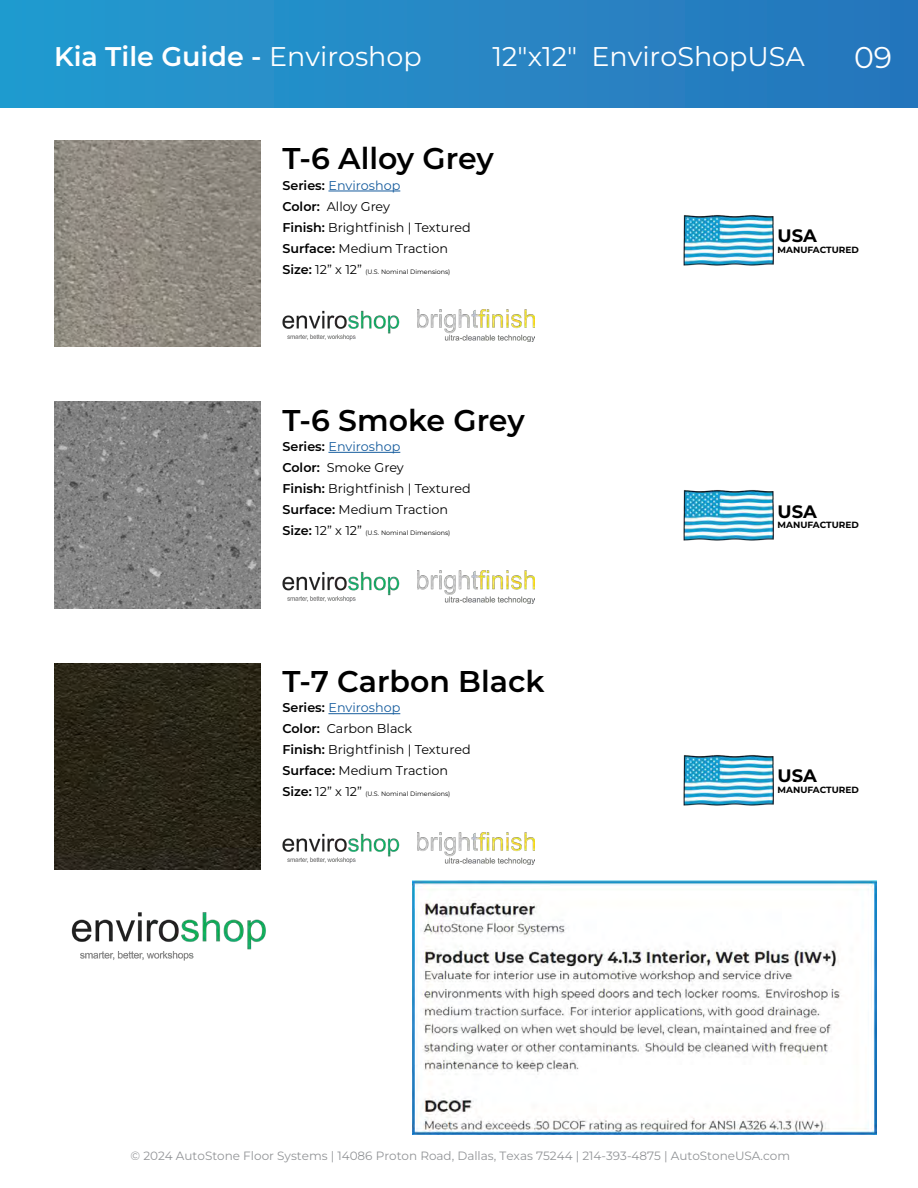
<style>
.page{position:relative;width:918px;height:1188px;background:#fff}
.page>*{position:absolute;margin:0;border:0;box-sizing:border-box;transform-origin:0 0}
.Chapter_Titles{font:600 30px "Montserrat";color:#000}
.t1{font:30px "Montserrat";color:#fff}
.Chapter_Titles-2{font:600 27px "Montserrat";color:#fff}
.Chapter_Titles-3{font:27px "Montserrat";color:#fff}
.Chapter_Titles-4{font:700 18px "Montserrat";color:#000}
.Chapter_Titles-5{font:12.75px "Montserrat";color:#000}
.Chapter_Titles-6{font:12.75px "Montserrat";color:#175d9e}
.t2{font:12px "Montserrat";color:#939598}
.Chapter_Titles-7{font:700 9px "Montserrat";color:#000}
.Chapter_Titles-8{font:6.3px "Montserrat";color:#000}
.s1{font-weight:400}
.s2{font-style:inherit}
.s3{font-weight:600;color:#000}
.s4{font-weight:600}
.s5{font-weight:600;font-size:12.75px}
.s6{font-size:12.75px}
</style>
<div class="page">
<div style="left:0;top:0;width:918px;height:108px;background:linear-gradient(to right,#249bcf,#2775bb)"></div>
<img style="left:54px;top:140px;width:206px;height:207px">
<hr style="left:328px;top:191px;width:72px;height:1px;background:#175d9e">
<hr style="left:328px;top:452px;width:72px;height:1px;background:#175d9e">
<hr style="left:328px;top:713px;width:72px;height:1px;background:#175d9e">
<img style="left:54px;top:402px;width:206px;height:206px">
<img style="left:54px;top:663px;width:206px;height:206px">
<img style="left:282px;top:572px;width:118px;height:30px">
<img style="left:282px;top:833px;width:118px;height:31px">
<img style="left:71px;top:912px;width:195px;height:49px">
<img style="left:282px;top:310px;width:118px;height:31px">
<img style="left:417px;top:571px;width:117px;height:32px">
<img style="left:417px;top:832px;width:117px;height:32px">
<img style="left:417px;top:309px;width:117px;height:33px">
<img style="left:683px;top:215px;width:91px;height:51px">
<img style="left:683px;top:490px;width:91px;height:51px">
<img style="left:683px;top:755px;width:91px;height:51px">
<img style="left:413px;top:881px;width:463px;height:253px">
<p class="Chapter_Titles-2" style="left:54px;top:38px;width:369px">Kia Tile Guide - <span class="s1">Enviroshop</span></p>
<p class="Chapter_Titles-3" style="left:493px;top:39px;width:314px">12"x12" EnviroShopUSA</p>
<p class="Chapter_Titles" style="left:282px;top:138px;width:213px">T-6 Alloy Grey</p>
<h1 class="t1" style="left:854px;top:38px;width:40px">0<span class="s2">9</span></h1>
<p class="Chapter_Titles-6" style="left:282px;top:176px;width:119px"><span class="s3">Series:</span> Enviroshop</p>
<p class="Chapter_Titles-5" style="left:282px;top:197px;width:109px"><span class="s4">Color:</span> Alloy Grey</p>
<p class="Chapter_Titles-5" style="left:282px;top:218px;width:190px"><span class="s4">Finish:</span> Brightfinish | Textured</p>
<p class="Chapter_Titles-5" style="left:282px;top:239px;width:167px"><span class="s4">Surface:</span> Medium Traction</p>
<p class="Chapter_Titles-8" style="left:282px;top:267px;width:170px"><span class="s5">Size:</span> <span class="s6">12” x 12”</span> (U.S. Nominal Dimensions)</p>
<p class="Chapter_Titles" style="left:282px;top:399px;width:244px">T-6 Smoke Grey</p>
<p class="Chapter_Titles-6" style="left:282px;top:438px;width:119px"><span class="s3">Series:</span> Enviroshop</p>
<p class="Chapter_Titles-5" style="left:282px;top:459px;width:123px"><span class="s4">Color:</span> Smoke Grey</p>
<p class="Chapter_Titles-5" style="left:282px;top:480px;width:190px"><span class="s4">Finish:</span> Brightfinish | Textured</p>
<p class="Chapter_Titles-5" style="left:282px;top:501px;width:167px"><span class="s4">Surface:</span> Medium Traction</p>
<p class="Chapter_Titles-8" style="left:282px;top:528px;width:170px"><span class="s5">Size:</span> <span class="s6">12” x 12”</span> (U.S. Nominal Dimensions)</p>
<p class="Chapter_Titles" style="left:282px;top:660px;width:264px">T-7 Carbon Black</p>
<p class="Chapter_Titles-6" style="left:282px;top:699px;width:119px"><span class="s3">Series:</span> Enviroshop</p>
<p class="Chapter_Titles-5" style="left:282px;top:720px;width:131px"><span class="s4">Color:</span> Carbon Black</p>
<p class="Chapter_Titles-5" style="left:282px;top:741px;width:190px"><span class="s4">Finish:</span> Brightfinish | Textured</p>
<p class="Chapter_Titles-5" style="left:282px;top:762px;width:167px"><span class="s4">Surface:</span> Medium Traction</p>
<p class="Chapter_Titles-8" style="left:282px;top:790px;width:170px"><span class="s5">Size:</span> <span class="s6">12” x 12”</span> (U.S. Nominal Dimensions)</p>
<p class="Chapter_Titles-4" style="left:778px;top:223px;width:41px">USA</p>
<p class="Chapter_Titles-7" style="left:778px;top:243px;width:83px">MANUFACTURED</p>
<p class="Chapter_Titles-4" style="left:778px;top:498px;width:41px">USA</p>
<p class="Chapter_Titles-7" style="left:778px;top:519px;width:83px">MANUFACTURED</p>
<p class="Chapter_Titles-4" style="left:778px;top:763px;width:41px">USA</p>
<p class="Chapter_Titles-7" style="left:778px;top:783px;width:83px">MANUFACTURED</p>
<p class="t2" style="left:131px;top:1147px;width:661px">© <span class="s2">202</span>4 AutoStone Floor Systems | 14086 Proton Road, Dallas, Texas 75244 | 214-393-4875 | AutoStoneUSA.com</p>
</div>
